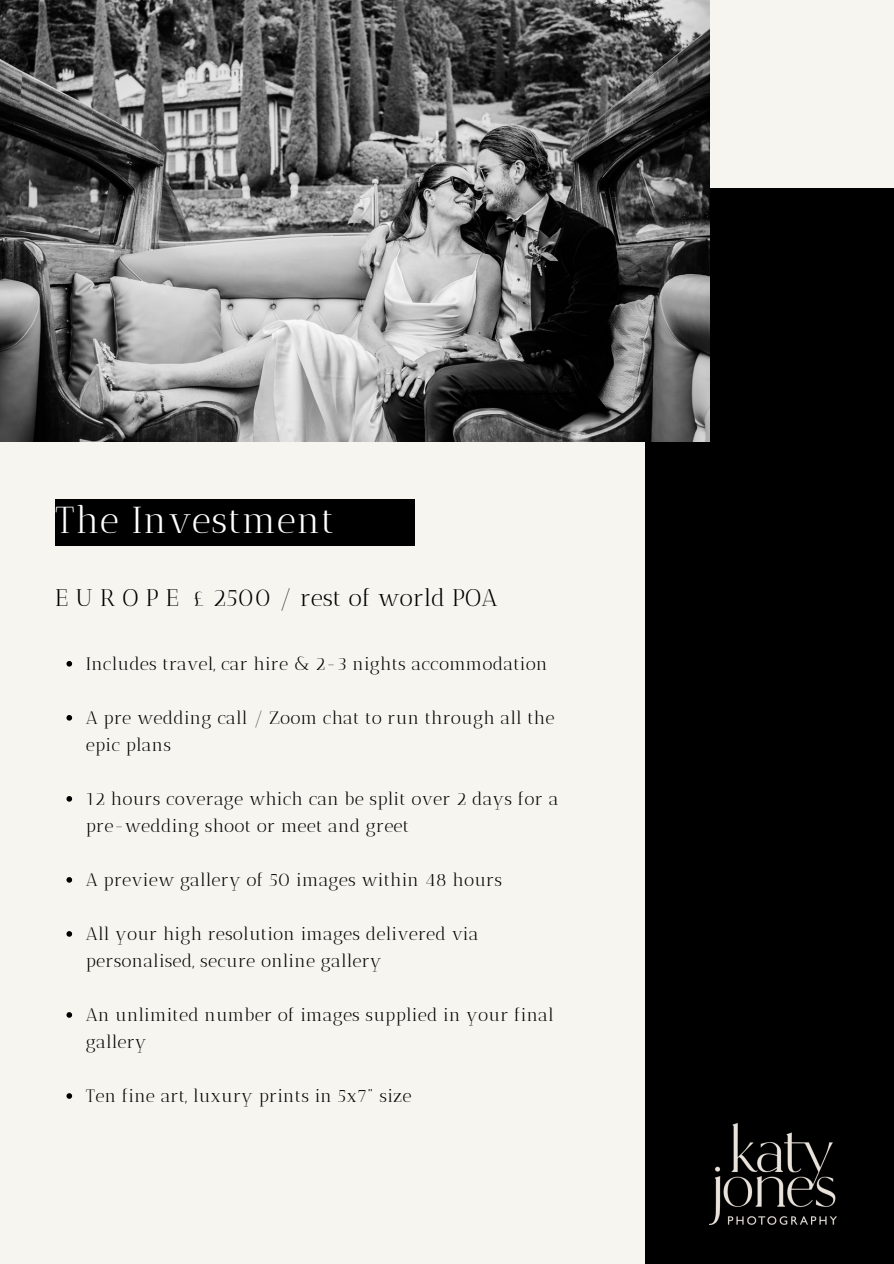
<style>
.page{position:relative;width:894px;height:1264px;background:#fff}
.page>*{position:absolute;margin:0;border:0;box-sizing:border-box;transform-origin:0 0}
.t1{font:37.5px "Antic Didone";letter-spacing:.02em;color:#fff}
.t2{font:24px "Antic Didone";color:#000}
.t3{font:18px/27px "Antic Didone";letter-spacing:.01em;color:#000}
</style>
<div class="page">
<div style="left:0;top:0;width:893px;height:1263px;background:#f6f5ef"></div>
<div style="left:645px;top:188px;width:248px;height:1075px;background:#000"></div>
<img style="left:0;top:0;width:709px;height:441px">
<img style="left:709px;top:1123px;width:127px;height:101px">
<div style="left:55px;top:499px;width:359px;height:46px;background:#000"></div>
<svg style="left:66px;top:661px;width:6px;height:5px"></svg>
<svg style="left:66px;top:715px;width:6px;height:5px"></svg>
<svg style="left:66px;top:796px;width:6px;height:5px"></svg>
<svg style="left:66px;top:877px;width:6px;height:5px"></svg>
<svg style="left:66px;top:931px;width:6px;height:5px"></svg>
<svg style="left:66px;top:1012px;width:6px;height:5px"></svg>
<svg style="left:66px;top:1093px;width:6px;height:5px"></svg>
<h1 class="t1" style="left:55px;top:498px;width:280px">The Investment</h1>
<h2 class="t2" style="left:55px;top:584px;width:443px">E U R O P E £ 2500 / rest of world POA</h2>
<p class="t3" style="left:86px;top:650px;width:463px">Includes travel, car hire &amp; 2-3 nights accommodation</p>
<p class="t3" style="left:86px;top:704px;width:470px">A pre wedding call / Zoom chat to run through all the epic plans</p>
<p class="t3" style="left:86px;top:785px;width:474px">12 hours coverage which can be split over 2 days for a pre-wedding shoot or meet and greet</p>
<p class="t3" style="left:86px;top:866px;width:417px">A preview gallery of 50 images within 48 hours</p>
<p class="t3" style="left:86px;top:920px;width:394px">All your high resolution images delivered via personalised, secure online gallery</p>
<p class="t3" style="left:86px;top:1001px;width:469px">An unlimited number of images supplied in your final gallery</p>
<p class="t3" style="left:86px;top:1082px;width:327px">Ten fine art, luxury prints in 5x7" size</p>
</div>
